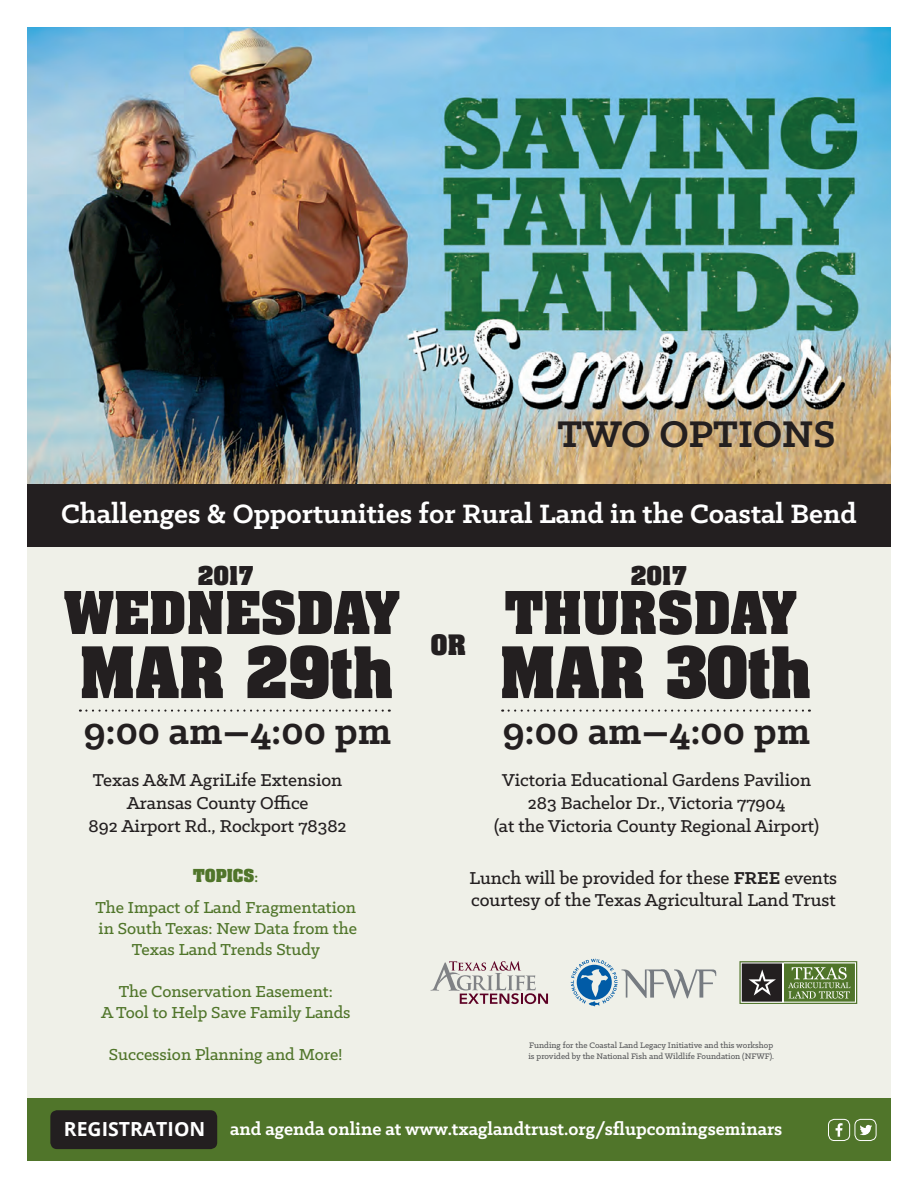
<style>
.page{position:relative;width:918px;height:1188px;background:#fff}
.page>*{position:absolute;margin:0;border:0;box-sizing:border-box;transform-origin:0 0}
.t1{font:700 60.3px "Aachen";color:#231f20}
.t2{font:700 50.1px "Aachen";color:#231f20}
.t3{font:700 42px "Klinic Slab";color:#231f20}
.t4{font:700 30px "Klinic Slab";color:#fff}
.t5{font:700 24px "Aachen";color:#231f20}
.t6{font:700 22.2px "Aachen";color:#231f20}
.t7{font:500 19.5px/23.4px "Klinic Slab";color:#231f20;text-align:center}
.t8{font:700 19.5px "Klinic Slab";color:#fff}
.t9{font:700 19.5px "Open Sans";color:#fff}
.t10{font:500 18px/21px "Klinic Slab";color:#50752a;text-align:center}
.t11{font:700 15.3px "Aachen";color:#50752a}
.t12{font:500 9px/10.8px "Klinic Slab";color:#57585a}
.s1{font-family:"Klinic Slab"}
.s2{font-weight:700}
</style>
<div class="page">
<div style="left:27px;top:531px;width:864px;height:587px;background:#eff0e8"></div>
<div style="left:27px;top:1098px;width:864px;height:63px;background:#50752a"></div>
<img style="left:27px;top:27px;width:864px;height:457px">
<div style="left:27px;top:484px;width:864px;height:63px;background:#231f20"></div>
<svg style="left:80px;top:710px;width:310px;height:2px"></svg>
<svg style="left:509px;top:710px;width:301px;height:2px"></svg>
<svg style="left:739px;top:961px;width:118px;height:43px;background:#687a54"></svg>
<svg style="left:571px;top:959px;width:145px;height:47px"></svg>
<div style="left:855px;top:1119px;width:21px;height:22px;border:1px solid #fff;border-radius:6px"></div>
<svg style="left:860px;top:1125px;width:12px;height:10px"></svg>
<div style="left:828px;top:1119px;width:22px;height:22px;border:1px solid #fff;border-radius:6px"></div>
<svg style="left:836px;top:1123px;width:7px;height:14px"></svg>
<div style="left:50px;top:1110px;width:167px;height:39px;background:#231f20;border-radius:7px"></div>
<svg style="left:430px;top:961px;width:118px;height:43px"></svg>
<p class="t3" style="left:558px;top:407px;width:279px">TWO OPTIONS</p>
<p class="t4" style="left:61px;top:494px;width:797px">Challenges &amp; Opportunities for Rural Land in the Coastal Bend</p>
<p class="t6" style="left:198px;top:560px;width:57px">2017</p>
<p class="t6" style="left:631px;top:560px;width:57px">2017</p>
<p class="t2" style="left:64px;top:577px;width:338px">WEDNESDAY</p>
<p class="t1" style="left:79px;top:629px;width:316px">MAR 29th</p>
<p class="t5" style="left:430px;top:627px;width:37px">OR</p>
<p class="t2" style="left:505px;top:577px;width:294px">THURSDAY</p>
<p class="t1" style="left:499px;top:629px;width:314px">MAR 30th</p>
<p class="t3" style="left:84px;top:703px;width:309px">9:00 am–4:00 pm</p>
<p class="t3" style="left:503px;top:703px;width:309px">9:00 am–4:00 pm</p>
<p class="t7" style="left:89px;top:767px;width:260px">Texas A&amp;M AgriLife Extension<br>Aransas County Office<br>892 Airport Rd., Rockport 78382</p>
<p class="t7" style="left:494px;top:767px;width:326px">Victoria Educational Gardens Pavilion<br>283 Bachelor Dr., Victoria 77904<br>(at the Victoria County Regional Airport)</p>
<p class="t11" style="left:193px;top:864px;width:67px">TOPICS<span class="s1">:</span></p>
<p class="t10" style="left:96px;top:897px;width:263px">The Impact of Land Fragmentation in South Texas: New Data from the<br>Texas Land Trends Study</p>
<p class="t10" style="left:101px;top:981px;width:251px">The Conservation Easement:<br>A Tool to Help Save Family Lands</p>
<p class="t10" style="left:109px;top:1044px;width:235px">Succession Planning and More!</p>
<p class="t7" style="left:470px;top:866px;width:369px;line-height:22.5px;text-align:left">Lunch will be provided for these <span class="s2">FREE</span> events courtesy of the Texas Agricultural Land Trust</p>
<p class="t12" style="left:528px;top:1039px;width:247px">Funding for the Coastal Land Legacy Initiative and this workshop is provided by the National Fish and Wildlife Foundation (NFWF).</p>
<p class="t9" style="left:64px;top:1115px;width:143px">REGISTRATION</p>
<p class="t8" style="left:230px;top:1116px;width:554px">and agenda online at www.txaglandtrust.org/sflupcomingseminars</p>
</div>
